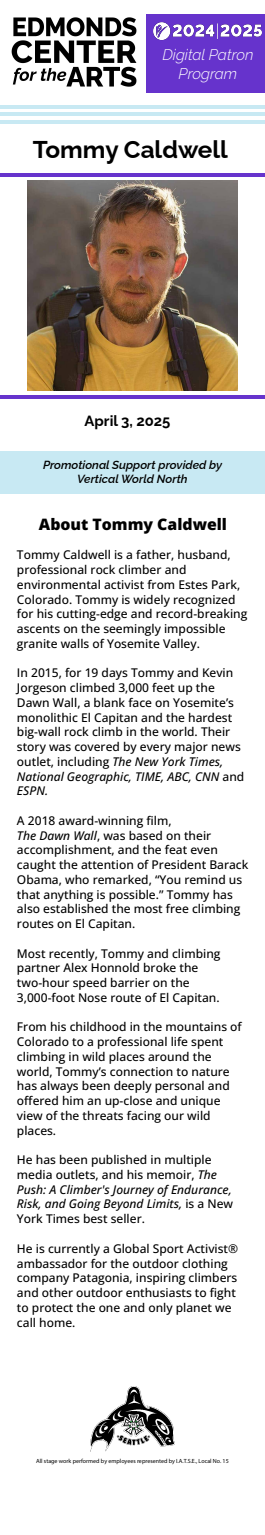
<style>
.page{position:relative;width:265px;height:1535px;background:#fff}
.page>*{position:absolute;margin:0;border:0;box-sizing:border-box;transform-origin:0 0}
.t1{font:700 24.25px "Raleway";color:#000}
.t2{font:800 15.75px "Open Sans";color:#000}
.t3{font:italic 300 15.25px/18.3px "Raleway";color:#fff;text-align:center}
.t4{font:700 14.75px "Raleway";color:#000}
.t5{font:500 12px/14.8px "Open Sans";color:#000}
.t6{font:italic 600 11.75px/14.1px "Raleway";color:#000;text-align:center}
.t7{font:6px "Myriad Pro";color:#000}
.s1{font-style:italic}
</style>
<div class="page">
<img style="left:11px;top:17px;width:126px;height:70px">
<div style="left:146px;top:14px;width:118px;height:79px;background:#63c"></div>
<hr style="left:0;top:105px;width:264px;height:3px;background:#c8e9f3">
<hr style="left:0;top:112px;width:264px;height:4px;background:#c8e9f3">
<hr style="left:0;top:121px;width:264px;height:3px;background:#c8e9f3">
<img style="left:153px;top:22px;width:109px;height:19px">
<img style="left:90px;top:1386px;width:84px;height:65px">
<div style="left:0;top:452px;width:264px;height:42px;background:#c8e9f3"></div>
<hr style="left:0;top:173px;width:264px;height:4px;background:#63c">
<hr style="left:0;top:395px;width:264px;height:4px;background:#63c">
<img style="left:27px;top:181px;width:210px;height:209px">
<p class="t3" style="left:162px;top:46px;width:92px">Digital Patron<br>Program</p>
<h1 class="t1" style="left:33px;top:130px;width:196px">Tommy Caldwell</h1>
<p class="t4" style="left:84px;top:409px;width:87px">April 3, 2025</p>
<p class="t6" style="left:43px;top:456px;width:180px">Promotional Support provided by<br>Vertical World North</p>
<h2 class="t2" style="left:39px;top:513px;width:189px">About Tommy Caldwell</h2>
<p class="t5" style="left:17px;top:547px;width:231px">Tommy Caldwell is a father, husband, professional rock climber and environmental activist from Estes Park, Colorado. Tommy is widely recognized for his cutting-edge and record-breaking ascents on the seemingly impossible granite walls of Yosemite Valley.</p>
<p class="t5" style="left:17px;top:665px;width:228px">In 2015, for 19 days Tommy and Kevin Jorgeson climbed 3,000 feet up the Dawn Wall, a blank face on Yosemite’s monolithic El Capitan and the hardest big-wall rock climb in the world. Their story was covered by every major news outlet, including <span class="s1">The New York Times, National Geographic, TIME, ABC, CNN</span> and <span class="s1">ESPN.</span></p>
<p class="t5" style="left:17px;top:812px;width:232px">A 2018 award-winning film,<br><span class="s1">The Dawn Wall</span>, was based on their accomplishment, and the feat even caught the attention of President Barack Obama, who remarked, “You remind us that anything is possible.” Tommy has also established the most free climbing routes on El Capitan.</p>
<p class="t5" style="left:17px;top:945px;width:204px">Most recently, Tommy and climbing partner Alex Honnold broke the two-hour speed barrier on the<br>3,000-foot Nose route of El Capitan.</p>
<p class="t5" style="left:17px;top:1019px;width:226px">From his childhood in the mountains of<br>Colorado to a professional life spent climbing in wild places around the world, Tommy’s connection to nature has always been deeply personal and offered him an up-close and unique view of the threats facing our wild places.</p>
<p class="t5" style="left:17px;top:1152px;width:217px">He has been published in multiple media outlets, and his memoir, <span class="s1">The Push: A Climber's Journey of Endurance, Risk, and Going Beyond Limits,</span> is a New York Times best seller.</p>
<p class="t5" style="left:17px;top:1240px;width:222px">He is currently a Global Sport Activist® ambassador for the outdoor clothing company Patagonia, inspiring climbers and other outdoor enthusiasts to fight to protect the one and only planet we call home.</p>
<p class="t7" style="left:36px;top:1457px;width:193px">All stage work performed by employees represented by I.A.T.S.E., Local No. 15</p>
</div>
